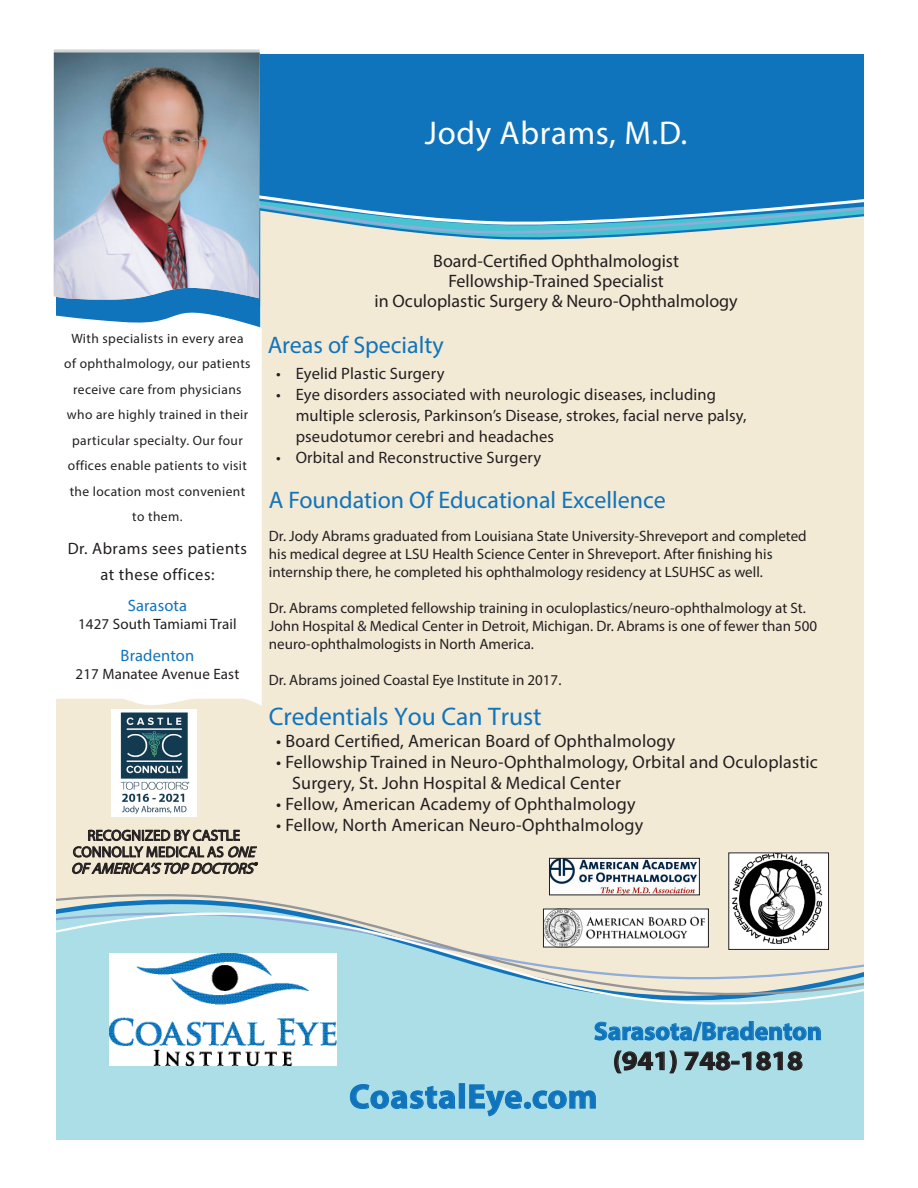
<style>
.page{position:relative;width:918px;height:1188px;background:#fff}
.page>*{position:absolute;margin:0;border:0;box-sizing:border-box;transform-origin:0 0}
.t1{font:700 34.5px "Myriad Pro";letter-spacing:.02em;color:#1074bc}
.t2{font:33px "Myriad Pro";letter-spacing:.02em;color:#fff}
.t3{font:700 27px "Myriad Pro";color:#231f20;scale:1.05 1}
.t4{font:25.5px "Myriad Pro";color:#1074bc}
.t5{font:700 25.5px "Myriad Pro";color:#1074bc}
.t6{font:24px "Myriad Pro";color:#1074bc}
.t7{font:18px "Myriad Pro";letter-spacing:.01em;color:#231f20}
.t8{font:16.5px/21px "Myriad Pro";letter-spacing:.01em;color:#231f20}
.t9{font:16.5px/25.5px "Myriad Pro";letter-spacing:.03em;color:#231f20;text-align:center}
.t10{font:16.5px "Myriad Pro";letter-spacing:.01em;color:#1074bc}
.t11{font:15px/18px "Myriad Pro";color:#231f20}
.t12{font:13.5px/25.5px "Myriad Pro";letter-spacing:.03em;color:#231f20;text-align:center}
.s1{font-style:italic}
</style>
<div class="page">
<div style="left:56px;top:267px;width:808px;height:565px;background:#f3ead6"></div>
<svg style="left:56px;top:313px;width:206px;height:407px;fill:#f3ead6"></svg>
<div style="left:55px;top:307px;width:205px;height:391px;background:#fff"></div>
<div style="left:56px;top:1059px;width:808px;height:81px;background:#abdee7"></div>
<svg style="left:350px;top:1084px;width:106px;height:25px;background:#8dc9de"></svg>
<div style="left:459px;top:1083px;width:6px;height:26px;border:1px solid #1074bc"></div>
<svg style="left:469px;top:1084px;width:53px;height:33px;background:#90cbdf"></svg>
<div style="left:524px;top:1102px;width:7px;height:7px;border:1px solid #1074bc;border-radius:50%"></div>
<svg style="left:532px;top:1090px;width:64px;height:19px"></svg>
<svg style="left:614px;top:1059px;width:63px;height:15px"></svg>
<svg style="left:684px;top:1059px;width:119px;height:12px"></svg>
<svg style="left:56px;top:300px;width:204px;height:28px;fill:#1074bc"></svg>
<div style="left:260px;top:252px;width:604px;height:15px;background:#f3ead6"></div>
<div style="left:260px;top:54px;width:604px;height:98px;background:#1074bc"></div>
<svg style="left:260px;top:152px;width:604px;height:100px;background:#acc8cf"></svg>
<svg style="left:260px;top:158px;width:604px;height:71px;background:#2c87c2"></svg>
<img style="left:109px;top:1059px;width:228px;height:7px">
<svg style="left:56px;top:1010px;width:808px;height:49px"></svg>
<svg style="left:56px;top:832px;width:808px;height:178px;background:#d2dfda"></svg>
<img style="left:54px;top:52px;width:206px;height:248px">
<img style="left:731px;top:855px;width:96px;height:93px">
<div style="left:729px;top:853px;width:100px;height:97px;border:1px solid #231f20"></div>
<img style="left:551px;top:860px;width:145px;height:33px">
<div style="left:549px;top:858px;width:151px;height:37px;border:1px solid #231f20"></div>
<img style="left:545px;top:911px;width:159px;height:34px">
<img style="left:112px;top:710px;width:84px;height:107px">
<svg style="left:71px;top:825px;width:188px;height:50px;background:#b6aea0"></svg>
<p class="t2" style="left:425px;top:113px;width:264px">Jody Abrams, M.D.</p>
<p class="t12" style="left:64px;top:326px;width:188px">With specialists in every area of ophthalmology, our patients receive care from physicians who are highly trained in their particular specialty. Our four offices enable patients to visit the location most convenient to them.</p>
<p class="t9" style="left:68px;top:536px;width:181px">Dr. Abrams sees patients at these offices:</p>
<p class="t10" style="left:128px;top:596px;width:61px">Sarasota</p>
<p class="t11" style="left:78px;top:615px;width:160px">1427 South Tamiami Trail</p>
<p class="t10" style="left:121px;top:645px;width:75px">Bradenton</p>
<p class="t11" style="left:76px;top:665px;width:165px">217 Manatee Avenue East</p>
<p class="t11" style="left:71px;top:827px;width:190px;line-height:16.5px;text-align:center">RECOGNIZED BY CASTLE<br>CONNOLLY MEDICAL AS <span class="s1">ONE<br>OFAMERICA’STOPDOCTORS</span><sup>®</sup></p>
<p class="t7" style="left:433px;top:250px;width:247px">Board-Certified Ophthalmologist</p>
<p class="t7" style="left:448px;top:270px;width:217px">Fellowship-Trained Specialist</p>
<p class="t7" style="left:374px;top:290px;width:365px">in Oculoplastic Surgery &amp; Neuro-Ophthalmology</p>
<p class="t6" style="left:268px;top:330px;width:178px">Areas of Specialty</p>
<p class="t8" style="left:276px;top:362px;width:170px">• Eyelid Plastic Surgery</p>
<p class="t8" style="left:296px;top:383px;width:452px;text-indent:-20px">• Eye disorders associated with neurologic diseases, including multiple sclerosis, Parkinson’s Disease, strokes, facial nerve palsy, pseudotumor cerebri and headaches</p>
<p class="t8" style="left:276px;top:446px;width:266px">• Orbital and Reconstructive Surgery</p>
<p class="t6" style="left:269px;top:486px;width:399px">A Foundation Of Educational Excellence</p>
<p class="t11" style="left:269px;top:527px;width:539px">Dr. Jody Abrams graduated from Louisiana State University-Shreveport and completed his medical degree at LSU Health Science Center in Shreveport. After finishing his internship there, he completed his ophthalmology residency at LSUHSC as well.</p>
<p class="t11" style="left:269px;top:599px;width:550px">Dr. Abrams completed fellowship training in oculoplastics/neuro-ophthalmology at St.<br>John Hospital &amp; Medical Center in Detroit, Michigan. Dr. Abrams is one of fewer than 500 neuro-ophthalmologists in North America.</p>
<p class="t11" style="left:269px;top:671px;width:294px">Dr. Abrams joined Coastal Eye Institute in 2017.</p>
<p class="t4" style="left:269px;top:701px;width:274px">Credentials You Can Trust</p>
<p class="t7" style="left:276px;top:730px;width:401px">• Board Certified, American Board of Ophthalmology</p>
<p class="t7" style="left:276px;top:751px;width:543px">• Fellowship Trained in Neuro-Ophthalmology, Orbital and Oculoplastic</p>
<p class="t7" style="left:292px;top:772px;width:330px">Surgery, St. John Hospital &amp; Medical Center</p>
<p class="t7" style="left:276px;top:793px;width:361px">• Fellow, American Academy of Ophthalmology</p>
<p class="t7" style="left:276px;top:814px;width:369px">• Fellow, North American Neuro-Ophthalmology</p>
<p class="t5" style="left:594px;top:1014px;width:229px">Sarasota/Bradenton</p>
<p class="t3" style="left:613px;top:1043px;width:182px">(941) 748-1818</p>
<p class="t1" style="left:349px;top:1074px;width:250px">CoastalEye.com</p>
</div>
